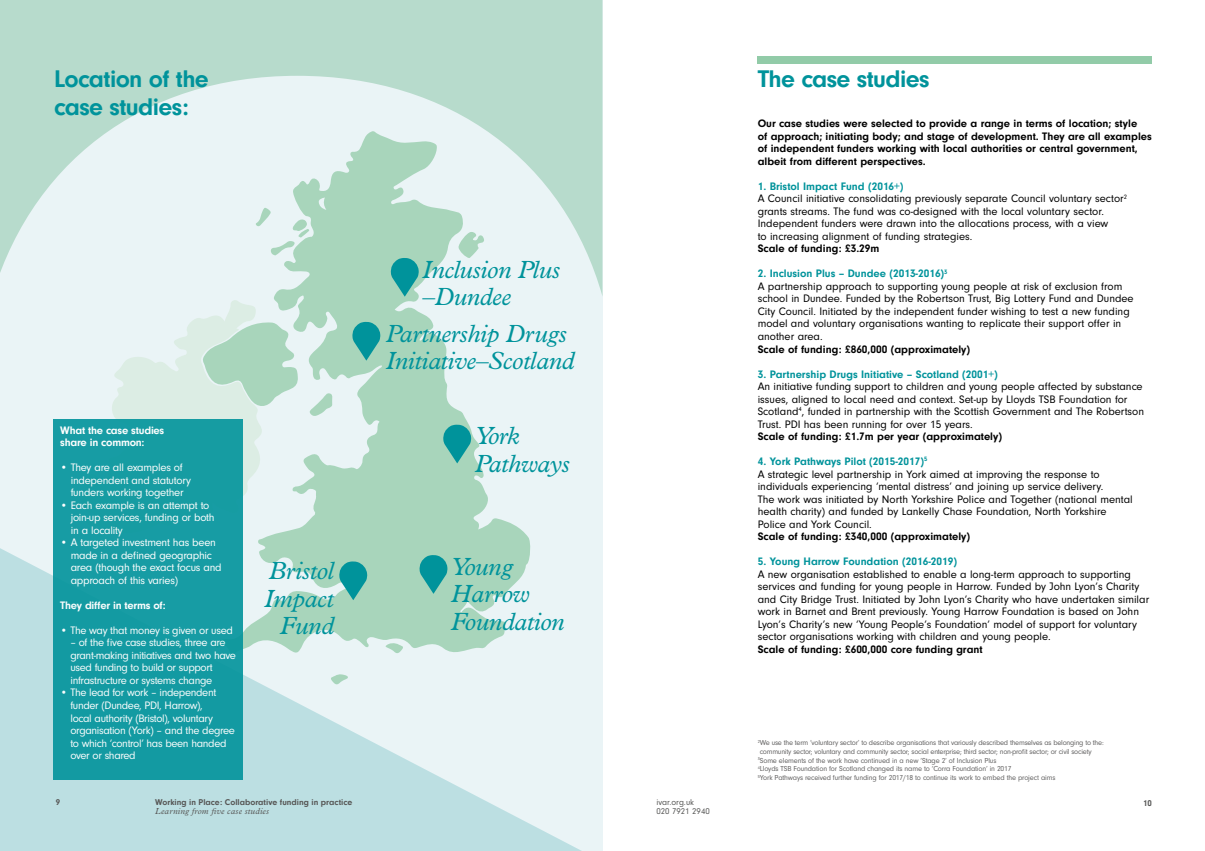
<style>
.page{position:relative;width:1205px;height:851px;background:#fff}
.page>*{position:absolute;margin:0;border:0;box-sizing:border-box;transform-origin:0 0}
.t1{font:italic 25px/27.5px "Plantin";letter-spacing:-.01em;color:#00939b}
.t2{font:700 25px/27.5px "Neuzeit Gro";letter-spacing:-.025em;color:#00939b}
.t3{font:11.25px/12.5px "Neuzeit Gro";color:#000}
.t4{font:11.25px/12.5px "Neuzeit Gro";letter-spacing:-.03em;color:#fff}
.t5{font:700 11.25px/12.5px "Neuzeit Gro";color:#000}
.t6{font:700 11.25px "Neuzeit Gro";color:#00939b}
.t7{font:700 11.25px/12.5px "Neuzeit Gro";letter-spacing:-.02em;color:#fff}
.t8{font:700 8.75px "Neuzeit Gro";color:#575756}
.t9{font:italic 8.75px "Plantin";letter-spacing:.02em;color:#575756}
.t10{font:8.75px/8.8px "Neuzeit Gro";color:#575756}
.t11{font:7.5px/8.8px "Neuzeit Gro";letter-spacing:-.03em;color:#646363}
.s1{font-weight:700;color:#00939b}
</style>
<div class="page">
<div style="left:758px;top:57px;width:394px;height:7px;background:#92cba8"></div>
<div style="left:0;top:0;width:602px;height:850px;background:#eaf4f6"></div>
<svg style="left:0;top:548px;width:580px;height:302px;fill:#bcdfe2"></svg>
<svg style="left:0;top:0;width:602px;height:294px;fill:#b7dbcc"></svg>
<svg style="left:112px;top:316px;width:102px;height:103px;fill:#dcede4"></svg>
<svg style="left:214px;top:130px;width:317px;height:526px"></svg>
<svg style="left:202px;top:322px;width:97px;height:86px"></svg>
<svg style="left:329px;top:674px;width:19px;height:11px"></svg>
<svg style="left:339px;top:561px;width:28px;height:39px"></svg>
<svg style="left:419px;top:555px;width:28px;height:38px"></svg>
<svg style="left:390px;top:258px;width:29px;height:39px"></svg>
<svg style="left:443px;top:424px;width:28px;height:39px"></svg>
<svg style="left:352px;top:322px;width:28px;height:38px"></svg>
<div style="left:53px;top:419px;width:190px;height:361px;background:#169ca2"></div>
<h1 class="t2" style="left:54px;top:66px;width:156px">Location of the case studies:</h1>
<p class="t7" style="left:60px;top:424px;width:106px">What the case studies share in common:</p>
<p class="t4" style="left:71px;top:461px;width:122px;text-indent:-10px">• They are all examples of independent and statutory funders working together</p>
<p class="t4" style="left:71px;top:499px;width:145px;text-indent:-10px">• Each example is an attempt to join-up services, funding or both in a locality</p>
<p class="t4" style="left:71px;top:536px;width:152px;text-indent:-10px">• A targeted investment has been made in a defined geographic area (though the exact focus and approach of this varies)</p>
<p class="t7" style="left:60px;top:599px;width:107px">They differ in terms of:</p>
<p class="t4" style="left:60px;top:624px;width:174px">• The way that money is given or used</p>
<p class="t4" style="left:70px;top:636px;width:167px">– of the five case studies, three are grant-making initiatives and two have used funding to build or support infrastructure or systems change</p>
<p class="t4" style="left:70px;top:686px;width:166px;text-indent:-10px">• The lead for work – independent funder (Dundee, PDI, Harrow),<br>local authority (Bristol), voluntary organisation (York) – and the degree to which ‘control’ has been handed over or shared</p>
<h1 class="t1" style="left:422px;top:255px;width:139px">Inclusion Plus –Dundee</h1>
<h1 class="t1" style="left:386px;top:319px;width:190px">Partnership Drugs<br>Initiative–Scotland</h1>
<h1 class="t1" style="left:475px;top:421px;width:97px">York<br>Pathways</h1>
<h1 class="t1" style="left:264px;top:556px;width:71px;text-align:right">Bristol<br>Impact<br>Fund</h1>
<h1 class="t1" style="left:451px;top:552px;width:115px">Young<br>Harrow<br>Foundation</h1>
<h1 class="t2" style="left:758px;top:66px;width:173px">The case studies</h1>
<p class="t5" style="left:758px;top:117px;width:396px">Our case studies were selected to provide a range in terms of location; style<br>of approach; initiating body; and stage of development. They are all examples of independent funders working with local authorities or central government, albeit from different perspectives.</p>
<p class="t3" style="left:758px;top:180px;width:371px"><span class="s1">1. Bristol Impact Fund (2016+)<br></span>A Council initiative consolidating previously separate Council voluntary sector<sup>2 </sup>grants streams. The fund was co-designed with the local voluntary sector.<br>Independent funders were drawn into the allocations process, with a view<br>to increasing alignment of funding strategies.</p>
<p class="t5" style="left:758px;top:242px;width:123px">Scale of funding: £3.29m</p>
<p class="t3" style="left:758px;top:268px;width:377px"><span class="s1">2. Inclusion Plus – Dundee (2013-2016)</span><sup>3<br></sup>A partnership approach to supporting young people at risk of exclusion from school in Dundee. Funded by the Robertson Trust, Big Lottery Fund and Dundee City Council. Initiated by the independent funder wishing to test a new funding model and voluntary organisations wanting to replicate their support offer in another area.</p>
<p class="t5" style="left:758px;top:342px;width:214px">Scale of funding: £860,000 (approximately)</p>
<p class="t6" style="left:758px;top:367px;width:242px">3. Partnership Drugs Initiative – Scotland (2001+)</p>
<p class="t3" style="left:758px;top:380px;width:388px">An initiative funding support to children and young people affected by substance issues, aligned to local need and context. Set-up by Lloyds TSB Foundation for Scotland<sup>4</sup>, funded in partnership with the Scottish Government and The Robertson Trust. PDI has been running for over 15 years.</p>
<p class="t5" style="left:758px;top:430px;width:246px">Scale of funding: £1.7m per year (approximately)</p>
<p class="t3" style="left:758px;top:455px;width:377px"><span class="s1">4. York Pathways Pilot (2015-2017)</span><sup>5<br></sup>A strategic level partnership in York aimed at improving the response to individuals experiencing ‘mental distress’ and joining up service delivery.<br>The work was initiated by North Yorkshire Police and Together (national mental health charity) and funded by Lankelly Chase Foundation, North Yorkshire Police and York Council.</p>
<p class="t5" style="left:758px;top:530px;width:214px">Scale of funding: £340,000 (approximately)</p>
<p class="t6" style="left:758px;top:555px;width:201px">5. Young Harrow Foundation (2016-2019)</p>
<p class="t3" style="left:758px;top:568px;width:393px">A new organisation established to enable a long-term approach to supporting services and funding for young people in Harrow. Funded by John Lyon’s Charity and City Bridge Trust. Initiated by John Lyon’s Charity who have undertaken similar work in Barnet and Brent previously. Young Harrow Foundation is based on John Lyon’s Charity’s new ‘Young People’s Foundation’ model of support for voluntary sector organisations working with children and young people.</p>
<p class="t5" style="left:758px;top:642px;width:226px">Scale of funding: £600,000 core funding grant</p>
<p class="t11" style="left:758px;top:738px;width:348px"><sup>2</sup>We use the term ‘voluntary sector’ to describe organisations that variously described themselves as belonging to the: community sector; voluntary and community sector; social enterprise; third sector; non-profit sector; or civil society <sup>3</sup>Some elements of the work have continued in a new ‘Stage 2’ of Inclusion Plus<br><sup>4</sup>Lloyds TSB Foundation for Scotland changed its name to ‘Corra Foundation’ in 2017<br><sup>5</sup>York Pathways received further funding for 2017/18 to continue its work to embed the project aims</p>
<p class="t8" style="left:155px;top:797px;width:199px">Working in Place: Collaborative funding in practice</p>
<p class="t9" style="left:155px;top:805px;width:115px">Learning from five case studies</p>
<p class="t8" style="left:56px;top:797px;width:6px">9</p>
<p class="t8" style="left:1143px;top:798px;width:10px">10</p>
<p class="t10" style="left:656px;top:797px;width:55px">ivar.org.uk<br>020 7921 2940</p>
</div>
